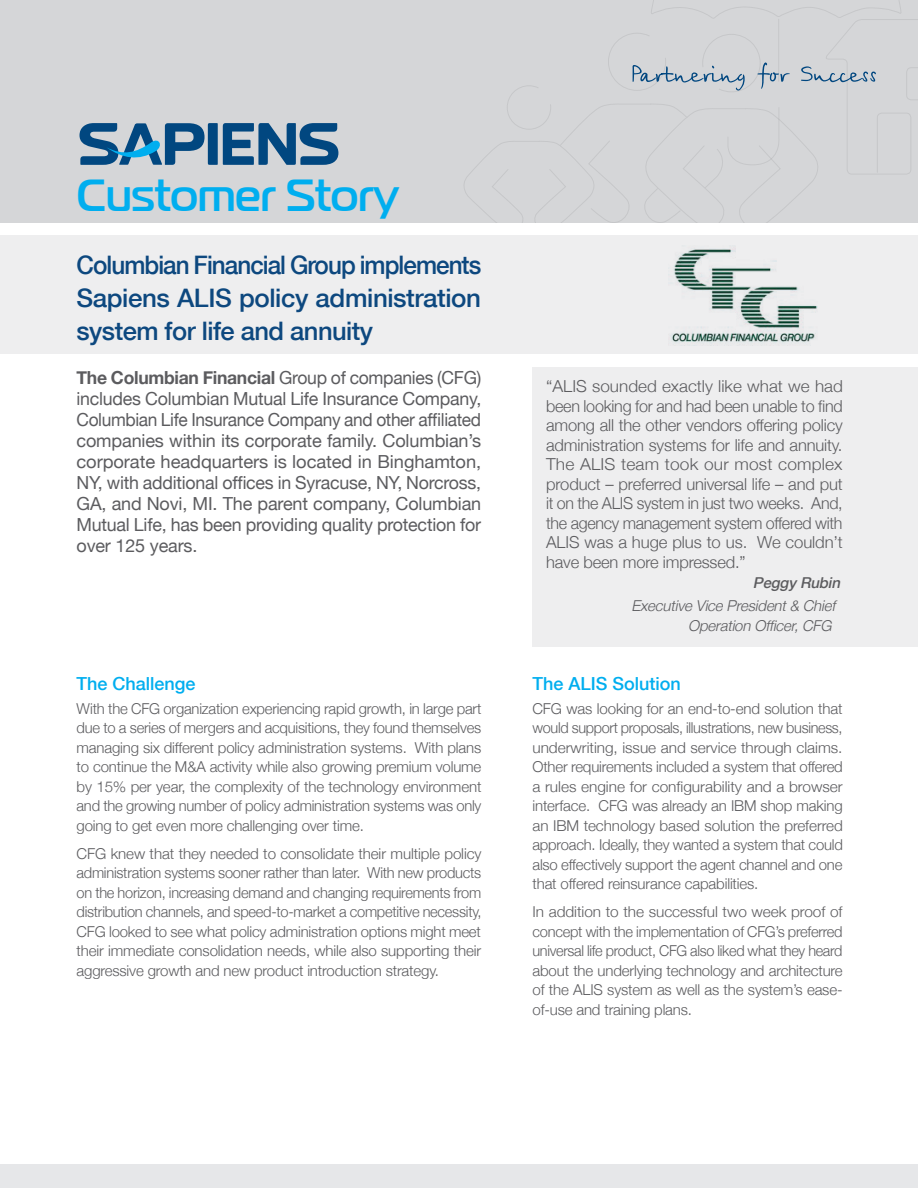
<style>
.page{position:relative;width:918px;height:1188px;background:#fff}
.page>*{position:absolute;margin:0;border:0;box-sizing:border-box;transform-origin:0 0}
.t1{font:700 44.85px "Magistral C";color:#00aeef}
.t2{font:500 25.5px/33px "Helvetica Neue";letter-spacing:-.015em;color:#0d487f;text-align:justify;scale:.95 1}
.t3{font:18px/21px "Helvetica Neue";letter-spacing:-.015em;color:#5c5c5f;text-align:right}
.t4{font:500 18px "Helvetica Neue";color:#00aeef}
.t5{font:300 16.5px/19.5px "Helvetica Neue";letter-spacing:-.01em;color:#5c5c5f;text-align:right;scale:1.04 1}
.t6{font:300 16.5px/19.5px "Helvetica Neue";letter-spacing:-.01em;color:#5c5c5f}
.t7{font:300 15px/19.5px "Helvetica Neue";letter-spacing:-.01em;color:#5c5c5f;text-align:right}
.t8{font:italic 300 15px/19.5px "Helvetica Neue";color:#5c5c5f;text-align:right}
.t9{font:italic 500 15px "Helvetica Neue";color:#5c5c5f}
.s1{font-weight:700}
</style>
<div class="page">
<div style="left:0;top:235px;width:918px;height:119px;background:#eeeeef"></div>
<div style="left:0;top:0;width:918px;height:222px;background:#d5d6d8"></div>
<svg style="left:80px;top:123px;width:258px;height:42px"></svg>
<svg style="left:464px;top:0;width:454px;height:222px"></svg>
<div style="left:0;top:1165px;width:918px;height:23px;background:#e6e7e9"></div>
<div style="left:532px;top:368px;width:386px;height:279px;background:#eeeeef"></div>
<img style="left:670px;top:248px;width:148px;height:98px">
<h1 class="t1" style="left:77px;top:169px;width:324px">Customer Story</h1>
<h2 class="t2" style="left:77px;top:248px;width:428px">Columbian Financial Group implements Sapiens ALIS policy administration system for life and annuity</h2>
<p class="t3" style="left:77px;top:367px;width:407px"><span class="s1">The Columbian Financial</span> Group of companies (CFG( includes Columbian Mutual Life Insurance Company, Columbian Life Insurance Company and other affiliated companies within its corporate family. Columbian s’ corporate headquarters is located in Binghamton, , Norcross,</p>
<p class="t3" style="left:98px;top:472px;width:304px">, with additional offices in Syracuse, NY</p>
<p class="t3" style="left:77px;top:472px;width:406px;text-align:left">NY<br>GA, and Novi, MI. The parent company, Columbian<br>Mutual Life, has been providing quality protection for over 125 years.</p>
<p class="t4" style="left:77px;top:673px;width:121px">The Challenge</p>
<p class="t7" style="left:77px;top:698px;width:406px">With the CFG organization experiencing rapid growth in, large part due to a series of mergers and acquisitions, they found themselves<br>With plans</p>
<p class="t7" style="left:77px;top:737px;width:407px;text-align:left">managing six different policy administration systems.<br>to continue the M&amp;A activity while also growing premium volume by 15% per year, the complexity of the technology environment and the growing number of policy administration systems was only going to get even more challenging over time.</p>
<p class="t7" style="left:77px;top:843px;width:407px;text-align:justify">CFG knew that they needed to consolidate their multiple policy administration systems sooner rather than later. With new products on the horizon, increasing demand and changing requirements from distribution channels, and speed-to-market a competitive necessity, CFG looked to see what policy administration options might meet their immediate consolidation needs, while also supporting their aggressive growth and new product introduction strategy.</p>
<p class="t5" style="left:546px;top:376px;width:287px">“ALIS sounded exactly like what we had been looking for and had been unable to find among all the other vendors offering policy administration systems for life and annuity.<br>The ALIS team took our most complex product – preferred universal life – and put it on the ALIS system in just two weeks. And, the agency management system offered with We couldn t’</p>
<p class="t6" style="left:546px;top:532px;width:203px">ALIS was a huge plus to us. have been more impressed “.</p>
<p class="t9" style="left:753px;top:573px;width:92px">Peggy Rubin</p>
<p class="t8" style="left:632px;top:596px;width:209px">Executive Vice President &amp; Chief , CFG</p>
<p class="t8" style="left:688px;top:616px;width:112px">Operation Officer</p>
<p class="t4" style="left:532px;top:673px;width:150px">The ALIS Solution</p>
<p class="t7" style="left:532px;top:698px;width:312px">CFG was looking for an end-to-end solution that would support proposals, illustrations, new business, underwriting, issue and service through claims.<br>Other requirements included a system that offered a rules engine for configurability and a browser CFG was already an IBM shop making</p>
<p class="t7" style="left:532px;top:796px;width:312px;text-align:left">interface.<br>an IBM technology based solution the preferred approach. Ideally, they wanted a system that could also effectively support the agent channel and one that offered reinsurance capabilities.</p>
<p class="t7" style="left:532px;top:902px;width:312px;text-align:justify">In addition to the successful two week proof of concept with the implementation of CFGs’ preferred universal life product, CFG also liked what they heard about the underlying technology and architecture</p>
<p class="t7" style="left:532px;top:999px;width:161px">of-use and training plans.</p>
<p class="t7" style="left:532px;top:980px;width:312px">of the ALIS system as well as the system s’ ease-</p>
</div>
